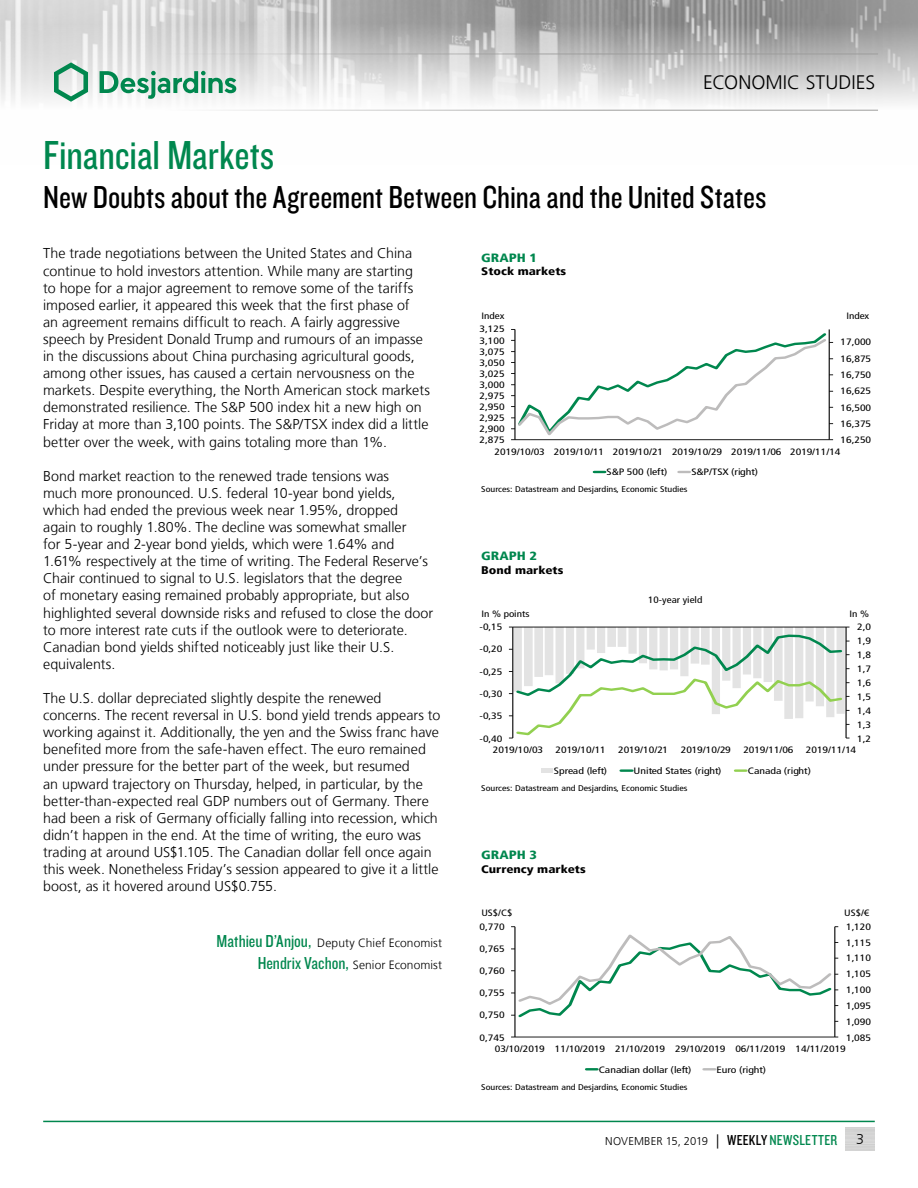
<style>
.page{position:relative;width:918px;height:1188px;background:#fff}
.page>*{position:absolute;margin:0;border:0;box-sizing:border-box;transform-origin:0 0}
.t1{font:42px "Knockout 29 Junior Ltweight";color:#00874e}
.t2{font:33px "Knockout 29 Junior Ltweight";color:#000}
.t3{font:300 19.5px "Frutiger LT";letter-spacing:.005em;color:#000}
.t4{font:300 14.25px/17.1px "Frutiger LT";color:#000}
.t5{font:300 12px/21.6px "Frutiger LT";letter-spacing:.01em;color:#000;text-align:right}
.t6{font:900 condensed 12px "Frutiger LT";color:#00874e;scale:1.2 1}
.t7{font:300 11.25px "Frutiger LT";color:#000}
.t8{font:900 condensed 11.1px "Frutiger LT";color:#000;scale:1.2 1}
.t9{font:condensed 9.3px "Frutiger LT";color:#000;scale:1.26 1}
.t10{font:condensed 9.15px "Frutiger LT";color:#000;scale:1.2 1}
.t11{font:condensed 8.25px "Frutiger LT";color:#000;scale:1.2 1}
.s1{font-family:"Knockout 29 Junior Ltweight";font-weight:400;font-size:18px;color:#00874e}
.s2{font-size:14.25px}
.s3{font-family:"Knockout 29 Junior Ltweight";font-weight:400;font-size:15px}
.s4{font-family:"Knockout 29 Junior Ltweight";font-weight:400;font-size:15px;color:#00874e}
</style>
<div class="page">
<img style="left:0;top:0;width:918px;height:110px">
<hr style="left:0;top:54px;width:878px;height:1px;background:#9d9d9c">
<hr style="left:0;top:110px;width:878px;height:1px;background:#9d9d9c">
<svg style="left:54px;top:62px;width:34px;height:40px"></svg>
<svg style="left:100px;top:71px;width:136px;height:28px"></svg>
<hr style="left:43px;top:1121px;width:832px;height:1px;background:#00874e">
<svg style="left:511px;top:329px;width:322px;height:111px"></svg>
<svg style="left:594px;top:471px;width:11px;height:2px"></svg>
<svg style="left:679px;top:471px;width:11px;height:2px"></svg>
<svg style="left:509px;top:627px;width:341px;height:112px"></svg>
<div style="left:541px;top:768px;width:12px;height:5px;background:#e3e3e3"></div>
<svg style="left:621px;top:769px;width:11px;height:3px"></svg>
<svg style="left:735px;top:769px;width:11px;height:3px"></svg>
<hr style="left:834px;top:927px;width:1px;height:110px;background:#000">
<hr style="left:515px;top:927px;width:1px;height:110px;background:#000">
<hr style="left:515px;top:1037px;width:320px;height:1px;background:#000">
<svg style="left:511px;top:926px;width:327px;height:96px"></svg>
<svg style="left:586px;top:1068px;width:11px;height:3px"></svg>
<svg style="left:704px;top:1068px;width:11px;height:3px"></svg>
<h3 class="t3" style="left:703px;top:72px;width:174px">ECONOMIC STUDIES</h3>
<h1 class="t1" style="left:43px;top:128px;width:233px">Financial Markets</h1>
<h2 class="t2" style="left:43px;top:176px;width:725px">New Doubts about the Agreement Between China and the United States</h2>
<p class="t4" style="left:43px;top:245px;width:388px">The trade negotiations between the United States and China continue to hold investors attention. While many are starting<br>to hope for a major agreement to remove some of the tariffs imposed earlier, it appeared this week that the first phase of<br>an agreement remains difficult to reach. A fairly aggressive speech by President Donald Trump and rumours of an impasse in the discussions about China purchasing agricultural goods, among other issues, has caused a certain nervousness on the markets. Despite everything, the North American stock markets demonstrated resilience. The S&amp;P 500 index hit a new high on Friday at more than 3,100 points. The S&amp;P/TSX index did a little better over the week, with gains totaling more than 1%.</p>
<p class="t4" style="left:43px;top:468px;width:392px">Bond market reaction to the renewed trade tensions was<br>much more pronounced. U.S. federal 10-year bond yields, which had ended the previous week near 1.95%, dropped again to roughly 1.80%. The decline was somewhat smaller<br>for 5-year and 2-year bond yields, which were 1.64% and 1.61% respectively at the time of writing. The Federal Reserve’s Chair continued to signal to U.S. legislators that the degree<br>of monetary easing remained probably appropriate, but also highlighted several downside risks and refused to close the door to more interest rate cuts if the outlook were to deteriorate.<br>Canadian bond yields shifted noticeably just like their U.S. equivalents.</p>
<p class="t4" style="left:43px;top:690px;width:399px">The U.S. dollar depreciated slightly despite the renewed concerns. The recent reversal in U.S. bond yield trends appears to working against it. Additionally, the yen and the Swiss franc have benefited more from the safe-haven effect. The euro remained under pressure for the better part of the week, but resumed<br>an upward trajectory on Thursday, helped, in particular, by the better-than-expected real GDP numbers out of Germany. There had been a risk of Germany officially falling into recession, which didn’t happen in the end. At the time of writing, the euro was trading at around US$1.105. The Canadian dollar fell once again this week. Nonetheless Friday’s session appeared to give it a little boost, as it hovered around US$0.755.</p>
<p class="t6" style="left:481px;top:250px;width:48px">GRAPH 1</p>
<p class="t8" style="left:481px;top:265px;width:72px">Stock markets</p>
<p class="t10" style="left:481px;top:310px;width:21px">Index</p>
<p class="t10" style="left:846px;top:310px;width:21px">Index</p>
<p class="t9" style="left:480px;top:324px;width:21px">3,125</p>
<p class="t9" style="left:480px;top:335px;width:21px">3,100</p>
<p class="t9" style="left:841px;top:337px;width:26px">17,000</p>
<p class="t9" style="left:480px;top:346px;width:21px">3,075</p>
<p class="t9" style="left:841px;top:353px;width:26px">16,875</p>
<p class="t9" style="left:480px;top:357px;width:21px">3,050</p>
<p class="t9" style="left:480px;top:368px;width:21px">3,025</p>
<p class="t9" style="left:841px;top:369px;width:26px">16,750</p>
<p class="t9" style="left:480px;top:379px;width:21px">3,000</p>
<p class="t9" style="left:841px;top:386px;width:26px">16,625</p>
<p class="t9" style="left:480px;top:390px;width:21px">2,975</p>
<p class="t9" style="left:480px;top:401px;width:21px">2,950</p>
<p class="t9" style="left:841px;top:402px;width:26px">16,500</p>
<p class="t9" style="left:480px;top:412px;width:21px">2,925</p>
<p class="t9" style="left:841px;top:418px;width:26px">16,375</p>
<p class="t9" style="left:480px;top:423px;width:21px">2,900</p>
<p class="t9" style="left:480px;top:435px;width:21px">2,875</p>
<p class="t9" style="left:841px;top:435px;width:26px">16,250</p>
<p class="t9" style="left:495px;top:446px;width:276px">2019/10/03 2019/10/11 2019/10/21 2019/10/29 2019/11/06 2019/11/14</p>
<p class="t9" style="left:607px;top:467px;width:50px">S&amp;P 500 (left)</p>
<p class="t9" style="left:691px;top:467px;width:54px">S&amp;P/TSX (right)</p>
<p class="t11" style="left:481px;top:485px;width:173px">Sources: Datastream and Desjardins, Economic Studies</p>
<p class="t6" style="left:481px;top:549px;width:48px">GRAPH 2</p>
<p class="t8" style="left:481px;top:563px;width:70px">Bond markets</p>
<p class="t10" style="left:648px;top:595px;width:47px">10-year yield</p>
<p class="t10" style="left:481px;top:609px;width:42px">In % points</p>
<p class="t10" style="left:850px;top:609px;width:18px">In %</p>
<p class="t9" style="left:480px;top:621px;width:20px">-0,15</p>
<p class="t9" style="left:857px;top:621px;width:12px">2,0</p>
<p class="t9" style="left:857px;top:635px;width:12px">1,9</p>
<p class="t9" style="left:480px;top:644px;width:20px">-0,20</p>
<p class="t9" style="left:857px;top:649px;width:12px">1,8</p>
<p class="t9" style="left:857px;top:663px;width:12px">1,7</p>
<p class="t9" style="left:480px;top:666px;width:20px">-0,25</p>
<p class="t9" style="left:857px;top:677px;width:12px">1,6</p>
<p class="t9" style="left:480px;top:688px;width:20px">-0,30</p>
<p class="t9" style="left:857px;top:691px;width:12px">1,5</p>
<p class="t9" style="left:857px;top:705px;width:12px">1,4</p>
<p class="t9" style="left:480px;top:711px;width:20px">-0,35</p>
<p class="t9" style="left:857px;top:719px;width:12px">1,3</p>
<p class="t9" style="left:480px;top:733px;width:20px">-0,40</p>
<p class="t9" style="left:857px;top:733px;width:12px">1,2</p>
<p class="t9" style="left:493px;top:744px;width:41px">2019/10/03</p>
<p class="t9" style="left:555px;top:744px;width:41px">2019/10/11</p>
<p class="t9" style="left:618px;top:744px;width:41px">2019/10/21</p>
<p class="t9" style="left:681px;top:744px;width:41px">2019/10/29</p>
<p class="t9" style="left:743px;top:744px;width:41px">2019/11/06</p>
<p class="t9" style="left:806px;top:744px;width:41px">2019/11/14</p>
<p class="t9" style="left:554px;top:765px;width:44px">Spread (left)</p>
<p class="t9" style="left:634px;top:765px;width:71px">United States (right)</p>
<p class="t9" style="left:748px;top:765px;width:51px">Canada (right)</p>
<p class="t11" style="left:481px;top:783px;width:173px">Sources: Datastream and Desjardins, Economic Studies</p>
<p class="t6" style="left:481px;top:848px;width:48px">GRAPH 3</p>
<p class="t8" style="left:481px;top:862px;width:89px">Currency markets</p>
<p class="t10" style="left:481px;top:908px;width:27px">US$/C$</p>
<p class="t10" style="left:844px;top:908px;width:22px">US$/€</p>
<p class="t5" style="left:217px;top:932px;width:227px"><span class="s1">Mathieu D’Anjou,</span> Deputy Chief Economist<br><span class="s1">Hendrix Vachon,</span> Senior Economist</p>
<p class="t9" style="left:480px;top:921px;width:21px">0,770</p>
<p class="t9" style="left:480px;top:943px;width:21px">0,765</p>
<p class="t9" style="left:480px;top:965px;width:21px">0,760</p>
<p class="t9" style="left:480px;top:988px;width:21px">0,755</p>
<p class="t9" style="left:480px;top:1010px;width:21px">0,750</p>
<p class="t9" style="left:480px;top:1032px;width:21px">0,745</p>
<p class="t9" style="left:846px;top:921px;width:21px">1,120</p>
<p class="t9" style="left:846px;top:937px;width:21px">1,115</p>
<p class="t9" style="left:846px;top:953px;width:21px">1,110</p>
<p class="t9" style="left:846px;top:969px;width:21px">1,105</p>
<p class="t9" style="left:846px;top:984px;width:21px">1,100</p>
<p class="t9" style="left:846px;top:1000px;width:21px">1,095</p>
<p class="t9" style="left:846px;top:1016px;width:21px">1,090</p>
<p class="t9" style="left:846px;top:1032px;width:21px">1,085</p>
<p class="t9" style="left:495px;top:1043px;width:280px">03/10/2019 11/10/2019 21/10/2019 29/10/2019 06/11/2019 14/11/2019</p>
<p class="t9" style="left:599px;top:1064px;width:75px">Canadian dollar (left)</p>
<p class="t9" style="left:717px;top:1064px;width:41px">Euro (right)</p>
<p class="t11" style="left:481px;top:1082px;width:173px">Sources: Datastream and Desjardins, Economic Studies</p>
<p class="t7" style="left:605px;top:1135px;width:233px">NOVEMBER 15, 2019 <span class="s2">|</span> <span class="s3">WEEKLY</span> <span class="s4">NEWSLETTER</span></p>
<p class="t4" style="left:856px;top:1131px;width:9px">3</p>
</div>
